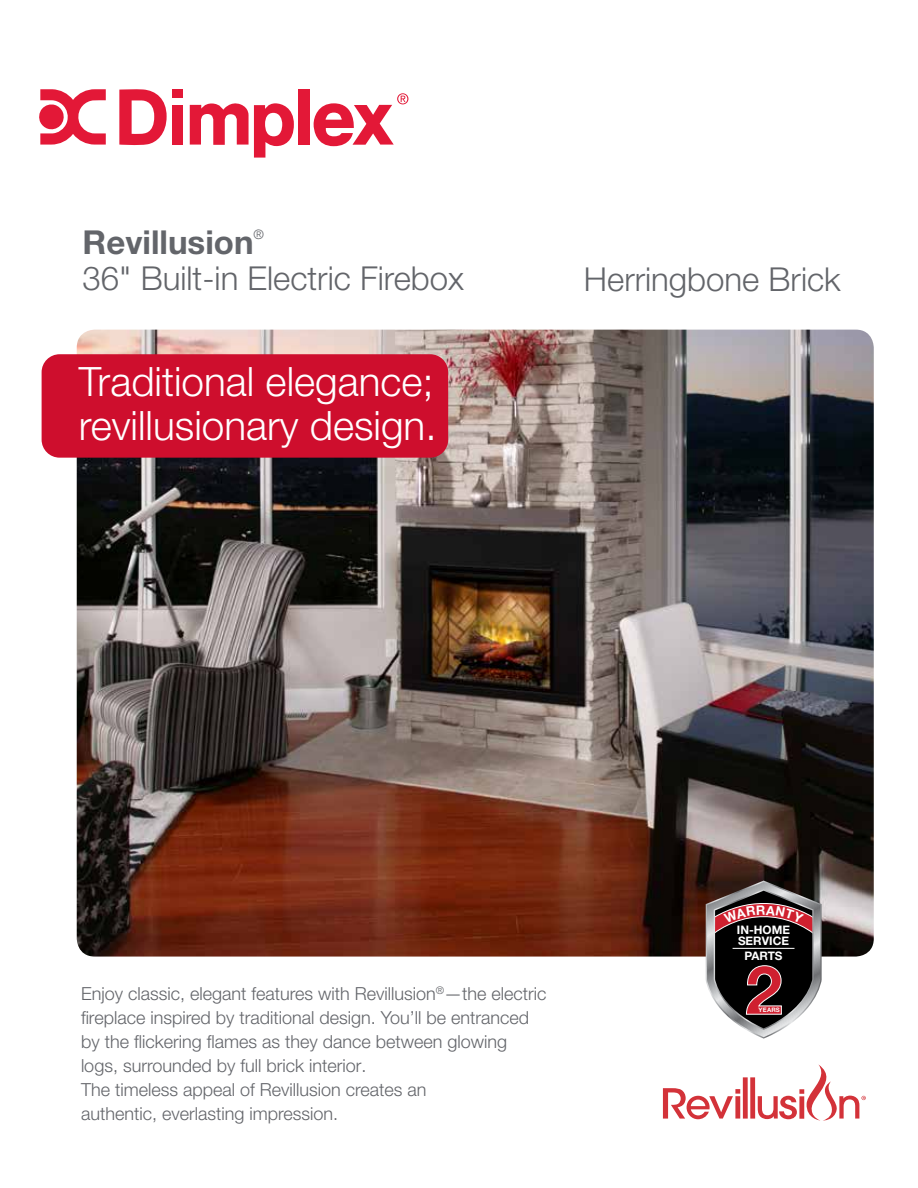
<style>
.page{position:relative;width:918px;height:1188px;background:#fff}
.page>*{position:absolute;margin:0;border:0;box-sizing:border-box;transform-origin:0 0}
.t1{font:300 40.5px/43.5px "Helvetica Neue LT Std";color:#fff}
.t2{font:300 33px "Helvetica Neue LT Std";color:#63656a}
.t3{font:700 33px "Helvetica Neue LT Std";color:#63656a}
.t4{font:300 18px/24px "Helvetica Neue LT Std";color:#63656a}
.t5{font:300 13.05px "Helvetica Neue LT Std";color:#63656a}
.t6{font:700 11.7px/11.2px "Helvetica Neue LT Std";color:#fff}
.t7{font:700 6.15px "Helvetica Neue LT Std";letter-spacing:.02em;color:#fff}
</style>
<div class="page">
<img style="left:77px;top:330px;width:797px;height:627px">
<svg style="left:119px;top:89px;width:48px;height:57px"></svg>
<div style="left:172px;top:90px;width:11px;height:8px;background:#e31837"></div>
<div style="left:172px;top:105px;width:11px;height:40px;background:#e31837"></div>
<svg style="left:190px;top:103px;width:104px;height:55px"></svg>
<div style="left:298px;top:89px;width:12px;height:56px;background:#e31837"></div>
<svg style="left:314px;top:93px;width:94px;height:53px"></svg>
<svg style="left:39px;top:89px;width:67px;height:56px"></svg>
<div style="left:42px;top:354px;width:406px;height:104px;background:#ce0e2d;border-radius:18px"></div>
<div style="left:743px;top:1077px;width:5px;height:42px;background:#d33239"></div>
<div style="left:750px;top:1077px;width:5px;height:42px;background:#d33239"></div>
<svg style="left:663px;top:1088px;width:77px;height:31px"></svg>
<svg style="left:758px;top:1064px;width:108px;height:57px"></svg>
<svg style="left:706px;top:881px;width:116px;height:158px;background:#685355"></svg>
<h2 class="t3" style="left:83px;top:222px;width:173px">Revillusion</h2>
<p class="t5" style="left:254px;top:227px;width:12px">®</p>
<h2 class="t2" style="left:83px;top:259px;width:383px">36" Built-in Electric Firebox</h2>
<h1 class="t1" style="left:79px;top:359px;width:359px">Traditional elegance; revillusionary design.</h1>
<h2 class="t2" style="left:584px;top:259px;width:258px">Herringbone Brick</h2>
<p class="t4" style="left:81px;top:981px;width:467px">Enjoy classic, elegant features with Revillusion<sup>®</sup>—the electric fireplace inspired by traditional design. You’ll be entranced by the flickering flames as they dance between glowing logs, surrounded by full brick interior.<br>The timeless appeal of Revillusion creates an<br>authentic, everlasting impression.</p>
<p class="t6" style="left:737px;top:924px;width:55px">IN-HOME<br>SERVICE</p>
<p class="t6" style="left:744px;top:950px;width:40px">PARTS</p>
<p class="t7" style="left:759px;top:1006px;width:23px">YEARS</p>
</div>
